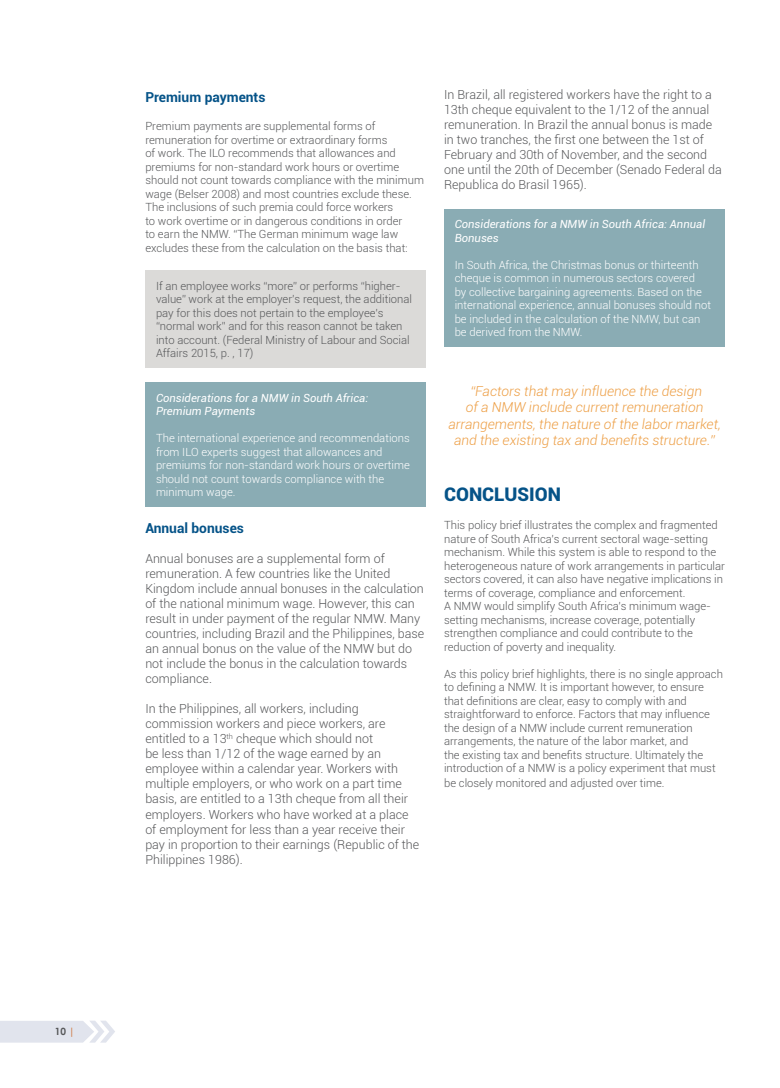
<style>
.page{position:relative;width:780px;height:1088px;background:#fff}
.page>*{position:absolute;margin:0;border:0;box-sizing:border-box;transform-origin:0 0}
.t1{font:900 18.75px "Roboto";color:#055388}
.t2{font:italic 300 13.75px/16.5px "Roboto";color:#ed9e44;text-align:center}
.t3{font:700 13.75px "Roboto";color:#055388}
.t4{font:300 12.5px/15px "Roboto";color:#57585a}
.t5{font:300 11.25px/13.5px "Roboto";color:#57585a}
.t6{font:300 11.25px/13.5px "Roboto";color:#fff}
.t7{font:italic 11.25px/13.5px "Roboto";color:#fff}
.t8{font:700 10px "Century Gothic";color:#57585a}
.s1{color:#d07d49}
</style>
<div class="page">
<div style="left:145px;top:270px;width:281px;height:98px;background:#dbdad8"></div>
<div style="left:145px;top:383px;width:281px;height:124px;background:#8aacb4"></div>
<div style="left:444px;top:209px;width:281px;height:138px;background:#8aacb4"></div>
<svg style="left:0;top:1020px;width:115px;height:22px"></svg>
<p class="t8" style="left:55px;top:1024px;width:21px">10 <span class="s1">|</span></p>
<p class="t3" style="left:145px;top:87px;width:122px">Premium payments</p>
<p class="t5" style="left:145px;top:119px;width:280px">Premium payments are supplemental forms of remuneration for overtime or extraordinary forms<br>of work. The ILO recommends that allowances and premiums for non-standard work hours or overtime should not count towards compliance with the minimum wage (Belser 2008) and most countries exclude these.<br>The inclusions of such premia could force workers<br>to work overtime or in dangerous conditions in order<br>to earn the NMW. “The German minimum wage law excludes these from the calculation on the basis that:</p>
<p class="t5" style="left:156px;top:278px;width:257px">If an employee works “more” or performs “higher&shy;value” work at the employer’s request, the additional pay for this does not pertain to the employee’s “normal work” and for this reason cannot be taken into account. (Federal Ministry of Labour and Social Affairs 2015, p. , 17)</p>
<p class="t7" style="left:156px;top:391px;width:214px">Considerations for a NMW in South Africa:<br>Premium Payments</p>
<p class="t6" style="left:156px;top:431px;width:255px">The international experience and recommendations from ILO experts suggest that allowances and premiums for non-standard work hours or overtime should not count towards compliance with the minimum wage.</p>
<p class="t3" style="left:145px;top:519px;width:100px">Annual bonuses</p>
<p class="t4" style="left:145px;top:551px;width:280px">Annual bonuses are a supplemental form of remuneration. A few countries like the United Kingdom include annual bonuses in the calculation of the national minimum wage. However, this can result in under payment of the regular NMW. Many countries, including Brazil and the Philippines, base an annual bonus on the value of the NMW but do not include the bonus in the calculation towards compliance.</p>
<p class="t4" style="left:145px;top:701px;width:275px">In the Philippines, all workers, including commission workers and piece workers, are entitled to a 13<sup>th</sup> cheque which should not<br>be less than 1/12 of the wage earned by an employee within a calendar year. Workers with multiple employers, or who work on a part time basis, are entitled to a 13th cheque from all their employers. Workers who have worked at a place of employment for less than a year receive their pay in proportion to their earnings (Republic of the Philippines 1986).</p>
<p class="t4" style="left:444px;top:87px;width:279px">In Brazil, all registered workers have the right to a 13th cheque equivalent to the 1/12 of the annual remuneration. In Brazil the annual bonus is made in two tranches, the first one between the 1st of February and 30th of November, and the second one until the 20th of December (Senado Federal da Republica do Brasil 1965).</p>
<p class="t7" style="left:454px;top:217px;width:252px">Considerations for a NMW in South Africa: Annual<br>Bonuses</p>
<p class="t6" style="left:454px;top:258px;width:258px">In South Africa, the Christmas bonus or thirteenth cheque is common in numerous sectors covered<br>by collective bargaining agreements. Based on the international experience, annual bonuses should not be included in the calculation of the NMW, but can be derived from the NMW.</p>
<p class="t2" style="left:448px;top:382px;width:274px">“Factors that may influence the design<br>of a NMW include current remuneration arrangements, the nature of the labor market, and the existing tax and benefits structure.”</p>
<p class="t1" style="left:444px;top:481px;width:118px">CONCLUSION</p>
<p class="t5" style="left:444px;top:518px;width:282px">This policy brief illustrates the complex and fragmented nature of South Africa’s current sectoral wage-setting mechanism. While this system is able to respond to the heterogeneous nature of work arrangements in particular sectors covered, it can also have negative implications in terms of coverage, compliance and enforcement.</p>
<p class="t5" style="left:444px;top:599px;width:268px">A NMW would simplify South Africa’s minimum wage&shy;setting mechanisms, increase coverage, potentially strengthen compliance and could contribute to the reduction of poverty and inequality.</p>
<p class="t5" style="left:444px;top:667px;width:280px">As this policy brief highlights, there is no single approach to defining a NMW. It is important however, to ensure that definitions are clear, easy to comply with and straightforward to enforce. Factors that may influence the design of a NMW include current remuneration arrangements, the nature of the labor market, and<br>the existing tax and benefits structure. Ultimately the introduction of a NMW is a policy experiment that must</p>
<p class="t5" style="left:444px;top:776px;width:222px">be closely monitored and adjusted over time.</p>
</div>
